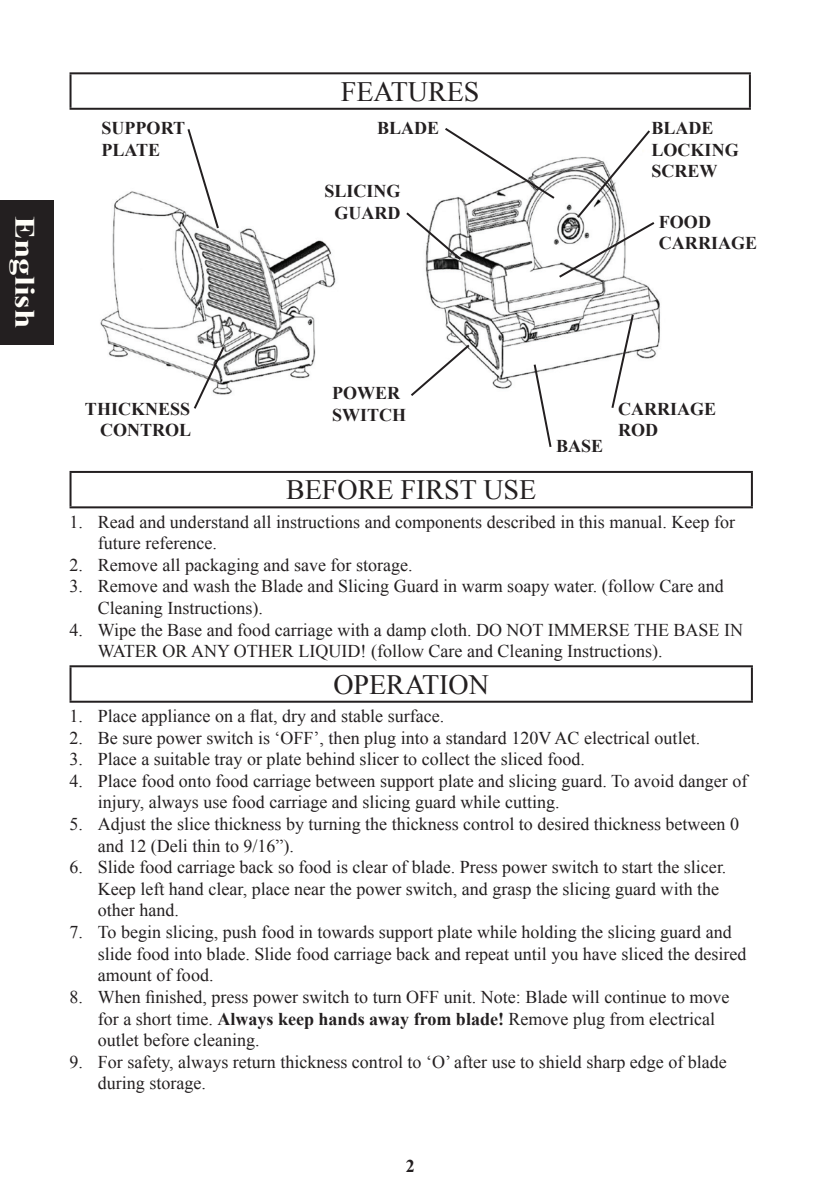
<style>
.page{position:relative;width:823px;height:1191px;background:#fff}
.page>*{position:absolute;margin:0;border:0;box-sizing:border-box;transform-origin:0 0}
.t1{font:28px "Times New Roman";color:#231f20}
.t2{font:700 28px "Times New Roman";color:#fffef8;scale:1.25 1}
.t3{font:18px/21.6px "Times New Roman";color:#231f20}
.t4{font:700 18px/21.6px "Times New Roman";color:#231f20}
.s1{font-weight:700}
</style>
<div class="page">
<div style="left:0;top:200px;width:54px;height:144px;background:#231f20"></div>
<img style="left:100px;top:191px;width:560px;height:204px">
<hr style="left:69px;top:72px;width:681px;height:2px;background:#231f20">
<hr style="left:69px;top:74px;width:2px;height:34px;background:#231f20">
<hr style="left:748px;top:74px;width:2px;height:34px;background:#231f20">
<hr style="left:69px;top:108px;width:681px;height:2px;background:#231f20">
<hr style="left:69px;top:471px;width:683px;height:2px;background:#231f20">
<hr style="left:69px;top:473px;width:2px;height:33px;background:#231f20">
<hr style="left:750px;top:473px;width:2px;height:33px;background:#231f20">
<hr style="left:69px;top:506px;width:683px;height:2px;background:#231f20">
<hr style="left:69px;top:665px;width:683px;height:2px;background:#231f20">
<hr style="left:69px;top:667px;width:2px;height:33px;background:#231f20">
<hr style="left:750px;top:667px;width:2px;height:33px;background:#231f20">
<hr style="left:69px;top:700px;width:683px;height:2px;background:#231f20">
<svg style="left:532px;top:362px;width:20px;height:85px"></svg>
<svg style="left:192px;top:344px;width:34px;height:65px"></svg>
<svg style="left:186px;top:129px;width:34px;height:101px"></svg>
<svg style="left:404px;top:128px;width:252px;height:151px"></svg>
<svg style="left:609px;top:312px;width:26px;height:96px"></svg>
<svg style="left:408px;top:342px;width:63px;height:54px"></svg>
<h1 class="t2" style="left:44px;top:215px;width:92px;rotate:90deg">English</h1>
<h1 class="t1" style="left:341px;top:73px;width:140px">FEATURES</h1>
<p class="t4" style="left:377px;top:117px;width:64px">BLADE</p>
<p class="t4" style="left:101px;top:117px;width:85px">SUPPORT<br>PLATE</p>
<p class="t4" style="left:651px;top:117px;width:89px">BLADE<br>LOCKING<br>SCREW</p>
<p class="t4" style="left:324px;top:180px;width:78px;text-align:center">SLICING<br>GUARD</p>
<p class="t4" style="left:332px;top:382px;width:70px">POWER</p>
<p class="t4" style="left:85px;top:397px;width:107px">THICKNESS</p>
<p class="t4" style="left:332px;top:403px;width:76px">SWITCH</p>
<p class="t4" style="left:100px;top:419px;width:93px">CONTROL</p>
<p class="t4" style="left:658px;top:210px;width:99px">FOOD<br>CARRIAGE</p>
<p class="t4" style="left:556px;top:434px;width:49px">BASE</p>
<p class="t4" style="left:617px;top:397px;width:99px">CARRIAGE<br>ROD</p>
<h1 class="t1" style="left:286px;top:471px;width:251px">BEFORE FIRST USE</h1>
<p class="t3" style="left:98px;top:510px;width:638px;text-indent:-28px">1. Read and understand all instructions and components described in this manual. Keep for future reference.</p>
<p class="t3" style="left:69px;top:554px;width:344px">2. Remove all packaging and save for storage.</p>
<p class="t3" style="left:98px;top:575px;width:627px;text-indent:-28px">3. Remove and wash the Blade and Slicing Guard in warm soapy water. (follow Care and<br>Cleaning Instructions).</p>
<p class="t3" style="left:98px;top:618px;width:646px;text-indent:-28px">4. Wipe the Base and food carriage with a damp cloth. DO NOT IMMERSE THE BASE IN<br>WATER OR ANY OTHER LIQUID! (follow Care and Cleaning Instructions).</p>
<h1 class="t1" style="left:333px;top:665px;width:157px">OPERATION</h1>
<p class="t3" style="left:69px;top:705px;width:376px">1. Place appliance on a flat, dry and stable surface.</p>
<p class="t3" style="left:69px;top:726px;width:631px">2. Be sure power switch is ‘OFF’, then plug into a standard 120V AC electrical outlet.</p>
<p class="t3" style="left:69px;top:748px;width:516px">3. Place a suitable tray or plate behind slicer to collect the sliced food.</p>
<p class="t3" style="left:98px;top:769px;width:650px;text-indent:-28px">4. Place food onto food carriage between support plate and slicing guard. To avoid danger of injury, always use food carriage and slicing guard while cutting.</p>
<p class="t3" style="left:98px;top:813px;width:642px;text-indent:-28px">5. Adjust the slice thickness by turning the thickness control to desired thickness between 0 and 12 (Deli thin to 9/16”).</p>
<p class="t3" style="left:98px;top:856px;width:629px;text-indent:-28px">6. Slide food carriage back so food is clear of blade. Press power switch to start the slicer.<br>Keep left hand clear, place near the power switch, and grasp the slicing guard with the other hand.</p>
<p class="t3" style="left:98px;top:921px;width:649px;text-indent:-28px">7. To begin slicing, push food in towards support plate while holding the slicing guard and slide food into blade. Slide food carriage back and repeat until you have sliced the desired amount of food.</p>
<p class="t3" style="left:98px;top:985px;width:632px;text-indent:-28px">8. When finished, press power switch to turn OFF unit. Note: Blade will continue to move for a short time. <span class="s1">Always keep hands away from blade!</span> Remove plug from electrical outlet before cleaning.</p>
<p class="t3" style="left:98px;top:1050px;width:630px;text-indent:-28px">9. For safety, always return thickness control to ‘O’ after use to shield sharp edge of blade during storage.</p>
<p class="t4" style="left:405px;top:1154px;width:10px">2</p>
</div>
